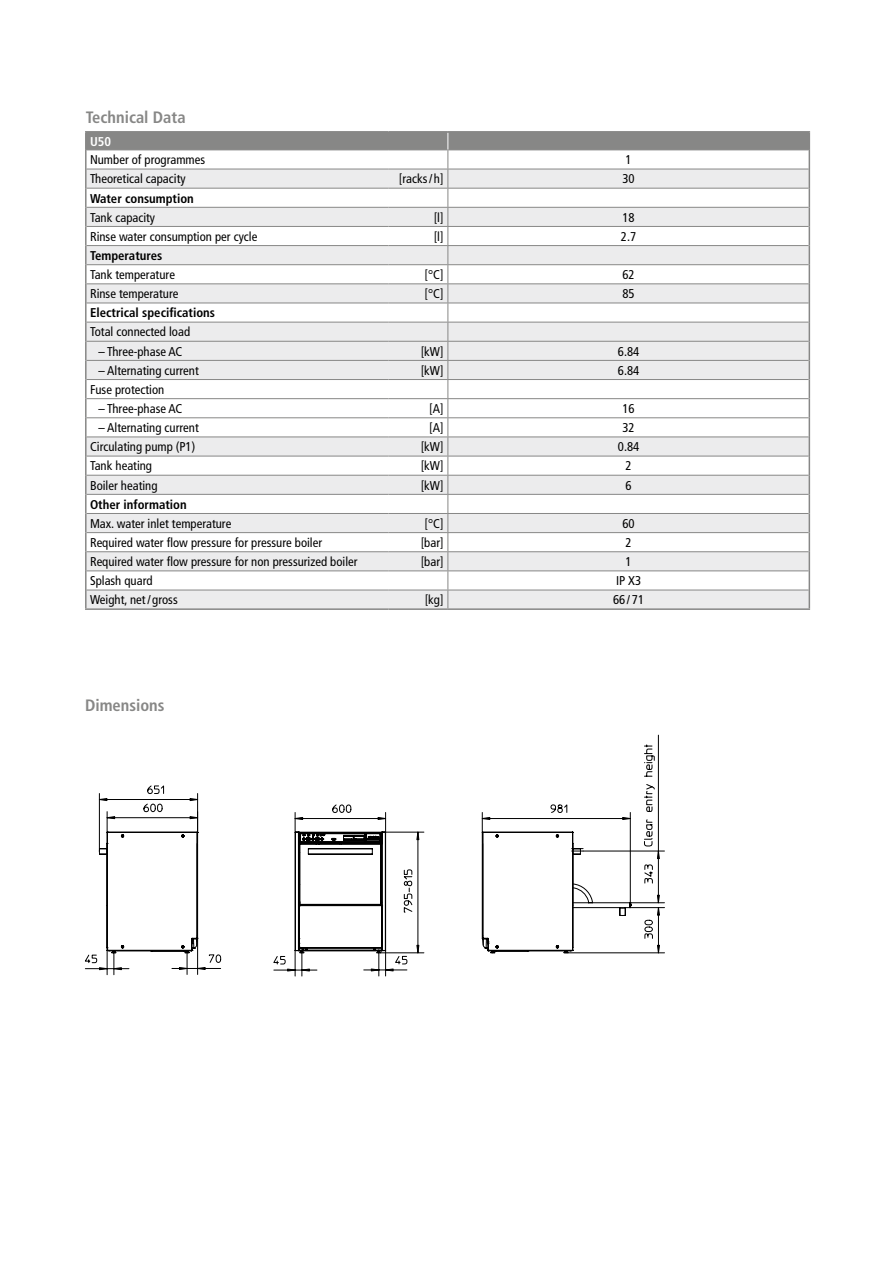
<style>
.page{position:relative;width:893px;height:1263px;background:#fff}
.page>*{position:absolute;margin:0;border:0;box-sizing:border-box;transform-origin:0 0}
.t1{font:700 condensed 16.5px "Frutiger LT Pro";color:#878786}
.t2{font:condensed 12.75px "Frutiger LT Pro";color:#000}
.t3{font:700 condensed 12.75px "Frutiger LT Pro";color:#000}
.t4{font:700 condensed 12.75px "Frutiger LT Pro";color:#fff}
</style>
<div class="page">
<svg style="left:85px;top:131px;width:725px;height:477px"></svg>
<hr style="left:85px;top:608px;width:303px;height:2px;background:#878786">
<hr style="left:388px;top:608px;width:60px;height:2px;background:#878786">
<hr style="left:448px;top:608px;width:362px;height:2px;background:#878786">
<hr style="left:87px;top:532px;width:301px;height:1px;background:#878786">
<hr style="left:388px;top:532px;width:60px;height:1px;background:#878786">
<hr style="left:448px;top:532px;width:361px;height:1px;background:#878786">
<hr style="left:87px;top:551px;width:301px;height:1px;background:#878786">
<hr style="left:388px;top:551px;width:60px;height:1px;background:#878786">
<hr style="left:448px;top:551px;width:361px;height:1px;background:#878786">
<hr style="left:87px;top:570px;width:301px;height:1px;background:#878786">
<hr style="left:388px;top:570px;width:60px;height:1px;background:#878786">
<hr style="left:448px;top:570px;width:361px;height:1px;background:#878786">
<hr style="left:87px;top:590px;width:301px;height:1px;background:#878786">
<hr style="left:388px;top:590px;width:60px;height:1px;background:#878786">
<hr style="left:448px;top:590px;width:361px;height:1px;background:#878786">
<hr style="left:658px;top:735px;width:1px;height:116px;background:#000">
<svg style="left:85px;top:744px;width:580px;height:232px"></svg>
<p class="t1" style="left:86px;top:107px;width:101px">Technical Data</p>
<p class="t4" style="left:90px;top:134px;width:23px">U50</p>
<p class="t2" style="left:90px;top:152px;width:117px">Number of programmes</p>
<p class="t2" style="left:626px;top:152px;width:8px">1</p>
<p class="t2" style="left:90px;top:172px;width:97px">Theoretical capacity</p>
<p class="t2" style="left:399px;top:172px;width:46px">[racks/ h]</p>
<p class="t2" style="left:622px;top:172px;width:14px">30</p>
<p class="t3" style="left:90px;top:191px;width:105px">Water consumption</p>
<p class="t2" style="left:90px;top:210px;width:67px">Tank capacity</p>
<p class="t2" style="left:434px;top:210px;width:11px">[l]</p>
<p class="t2" style="left:622px;top:210px;width:14px">18</p>
<p class="t2" style="left:90px;top:229px;width:169px">Rinse water consumption per cycle</p>
<p class="t2" style="left:434px;top:229px;width:11px">[l]</p>
<p class="t2" style="left:621px;top:229px;width:17px">2.7</p>
<p class="t3" style="left:90px;top:248px;width:74px">Temperatures</p>
<p class="t2" style="left:90px;top:267px;width:86px">Tank temperature</p>
<p class="t2" style="left:425px;top:267px;width:21px">[°C]</p>
<p class="t2" style="left:622px;top:267px;width:14px">62</p>
<p class="t2" style="left:90px;top:286px;width:90px">Rinse temperature</p>
<p class="t2" style="left:425px;top:286px;width:21px">[°C]</p>
<p class="t2" style="left:622px;top:286px;width:14px">85</p>
<p class="t3" style="left:90px;top:305px;width:126px">Electrical specifications</p>
<p class="t2" style="left:90px;top:325px;width:102px">Total connected load</p>
<p class="t2" style="left:99px;top:344px;width:85px">– Three-phase AC</p>
<p class="t2" style="left:421px;top:344px;width:24px">[kW]</p>
<p class="t2" style="left:618px;top:344px;width:23px">6.84</p>
<p class="t2" style="left:99px;top:363px;width:102px">– Alternating current</p>
<p class="t2" style="left:421px;top:363px;width:24px">[kW]</p>
<p class="t2" style="left:618px;top:363px;width:23px">6.84</p>
<p class="t2" style="left:90px;top:382px;width:76px">Fuse protection</p>
<p class="t2" style="left:99px;top:401px;width:85px">– Three-phase AC</p>
<p class="t2" style="left:429px;top:401px;width:16px">[A]</p>
<p class="t2" style="left:622px;top:401px;width:14px">16</p>
<p class="t2" style="left:99px;top:420px;width:102px">– Alternating current</p>
<p class="t2" style="left:429px;top:420px;width:16px">[A]</p>
<p class="t2" style="left:622px;top:420px;width:14px">32</p>
<p class="t2" style="left:90px;top:439px;width:107px">Circulating pump (P1)</p>
<p class="t2" style="left:421px;top:439px;width:24px">[kW]</p>
<p class="t2" style="left:618px;top:439px;width:23px">0.84</p>
<p class="t2" style="left:90px;top:459px;width:64px">Tank heating</p>
<p class="t2" style="left:421px;top:459px;width:24px">[kW]</p>
<p class="t2" style="left:626px;top:459px;width:8px">2</p>
<p class="t2" style="left:90px;top:478px;width:69px">Boiler heating</p>
<p class="t2" style="left:421px;top:478px;width:24px">[kW]</p>
<p class="t2" style="left:626px;top:478px;width:8px">6</p>
<p class="t3" style="left:90px;top:497px;width:98px">Other information</p>
<p class="t2" style="left:90px;top:516px;width:143px">Max. water inlet temperature</p>
<p class="t2" style="left:425px;top:516px;width:21px">[°C]</p>
<p class="t2" style="left:622px;top:516px;width:14px">60</p>
<p class="t2" style="left:90px;top:535px;width:234px">Required water flow pressure for pressure boiler</p>
<p class="t2" style="left:421px;top:535px;width:24px">[bar]</p>
<p class="t2" style="left:626px;top:535px;width:8px">2</p>
<p class="t2" style="left:90px;top:554px;width:269px">Required water flow pressure for non pressurized boiler</p>
<p class="t2" style="left:421px;top:554px;width:24px">[bar]</p>
<p class="t2" style="left:626px;top:554px;width:8px">1</p>
<p class="t2" style="left:90px;top:573px;width:64px">Splash quard</p>
<p class="t2" style="left:616px;top:573px;width:27px">IP X3</p>
<p class="t2" style="left:90px;top:592px;width:89px">Weight, net/ gross</p>
<p class="t2" style="left:425px;top:592px;width:20px">[kg]</p>
<p class="t2" style="left:613px;top:592px;width:32px">66/71</p>
<p class="t1" style="left:85px;top:696px;width:81px">Dimensions</p>
</div>
